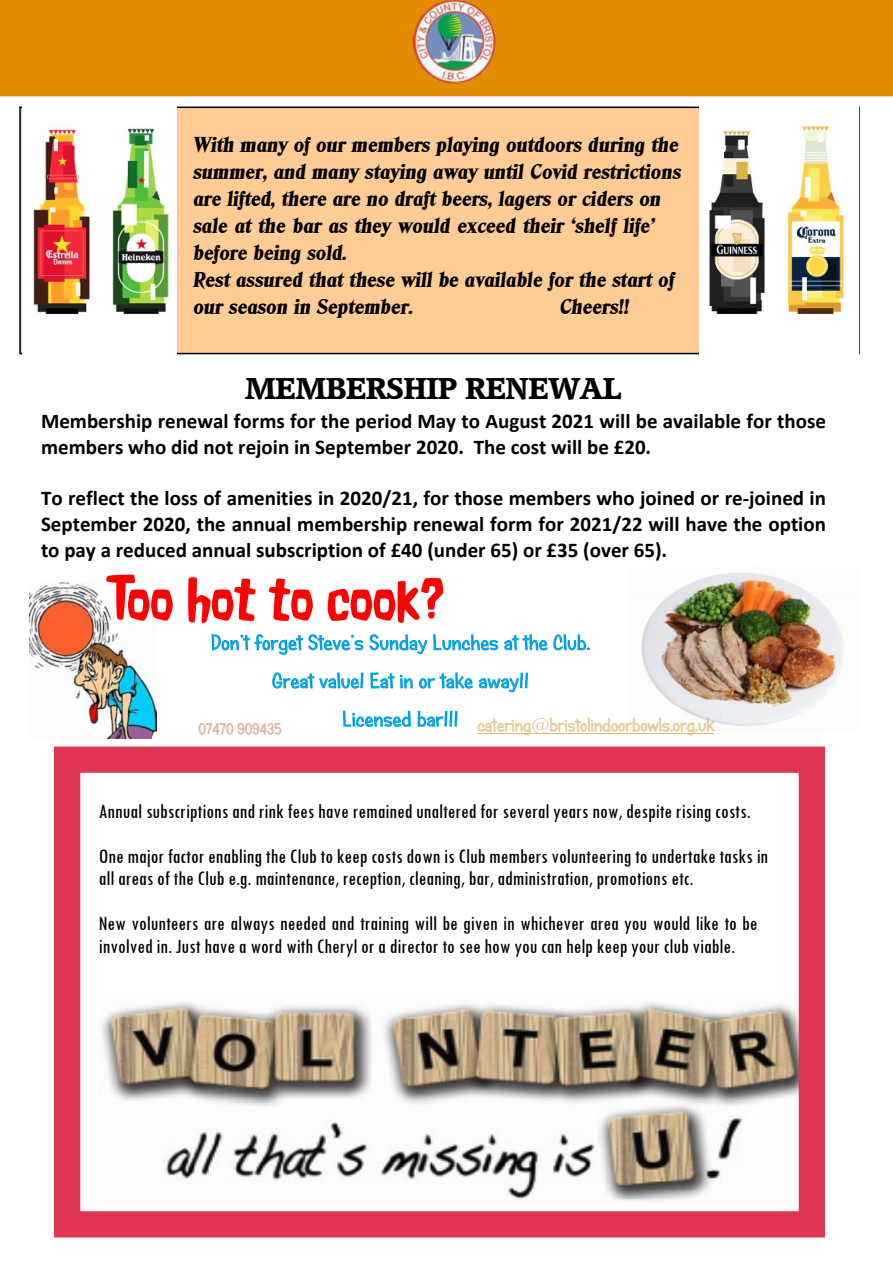
<style>
.page{position:relative;width:893px;height:1263px;background:#fff}
.page>*{position:absolute;margin:0;border:0;box-sizing:border-box;transform-origin:0 0}
.t1{font:54px "Fluffy Slacks BTN";color:#f00}
.t2{font:29.1px "Accord SF Bold";color:#000}
.t3{font:condensed 21px/44.8px "Tw Cen";color:#000}
.t4{font:700 21px/25.7px "Calibri";color:#000}
.t5{font:italic 21px/27px "Blue Ridge Heavy SF Bold";color:#000}
.t6{font:18px "Candy Square BTN Striped";color:#e0ba7c}
.t7{font:15px "Candy Square BTN Striped";color:#d39b81}
</style>
<div class="page">
<div style="left:0;top:0;width:893px;height:96px;background:#e48c00"></div>
<img style="left:101px;top:1002px;width:697px;height:199px">
<div style="left:54px;top:746px;width:771px;height:491px;border:26px solid #dd3552"></div>
<img style="left:412px;top:0;width:84px;height:84px">
<img style="left:641px;top:572px;width:203px;height:154px">
<div style="left:19px;top:107px;width:841px;height:247px;background:#ffcc96;border:2px solid #000"></div>
<img style="left:23px;top:107px;width:153px;height:247px">
<img style="left:699px;top:107px;width:160px;height:247px">
<img style="left:30px;top:582px;width:126px;height:157px">
<svg style="left:212px;top:634px;width:151px;height:21px"></svg>
<svg style="left:369px;top:634px;width:58px;height:20px"></svg>
<svg style="left:433px;top:634px;width:65px;height:16px"></svg>
<svg style="left:504px;top:634px;width:86px;height:16px"></svg>
<svg style="left:272px;top:672px;width:91px;height:17px"></svg>
<svg style="left:370px;top:672px;width:43px;height:16px"></svg>
<svg style="left:419px;top:672px;width:109px;height:20px"></svg>
<svg style="left:343px;top:711px;width:68px;height:16px"></svg>
<svg style="left:417px;top:711px;width:41px;height:16px"></svg>
<hr style="left:477px;top:733px;width:237px;height:1px;background:#e0ba7c">
<p class="t5" style="left:193px;top:133px;width:489px">With many of our members playing outdoors during the summer, and many staying away until Covid restrictions are lifted, there are no draft beers, lagers or ciders on sale at the bar as they would exceed their ‘shelf life’ before being sold.<br>Rest assured that these will be available for the start of our season in September.</p>
<p class="t5" style="left:559px;top:295px;width:71px">Cheers!!</p>
<h2 class="t2" style="left:246px;top:374px;width:377px">MEMBERSHIP RENEWAL</h2>
<p class="t4" style="left:41px;top:410px;width:786px">Membership renewal forms for the period May to August 2021 will be available for those members who did not rejoin in September 2020. The cost will be £20.</p>
<p class="t4" style="left:41px;top:487px;width:786px;text-align:justify">To reflect the loss of amenities in 2020/21, for those members who joined or re-joined in September 2020, the annual membership renewal form for 2021/22 will have the option to pay a reduced annual subscription of £40 (under 65) or £35 (over 65).</p>
<h1 class="t1" style="left:106px;top:558px;width:340px">Too hot to cook?</h1>
<p class="t7" style="left:199px;top:720px;width:84px">07470 909435</p>
<p class="t6" style="left:477px;top:714px;width:238px">catering@bristolindoorbowls.org.uk</p>
<p class="t3" style="left:99px;top:791px;width:671px">Annual subscriptions and rink fees have remained unaltered for several years now, despite rising costs.<br>One major factor enabling the Club to keep costs down is Club members volunteering to undertake tasks in</p>
<p class="t3" style="left:99px;top:858px;width:660px">all areas of the Club e.g. maintenance, reception, cleaning, bar, administration, promotions etc.<br>New volunteers are always needed and training will be given in whichever area you would like to be</p>
<p class="t3" style="left:99px;top:925px;width:638px">involved in. Just have a word with Cheryl or a director to see how you can help keep your club viable.</p>
</div>
